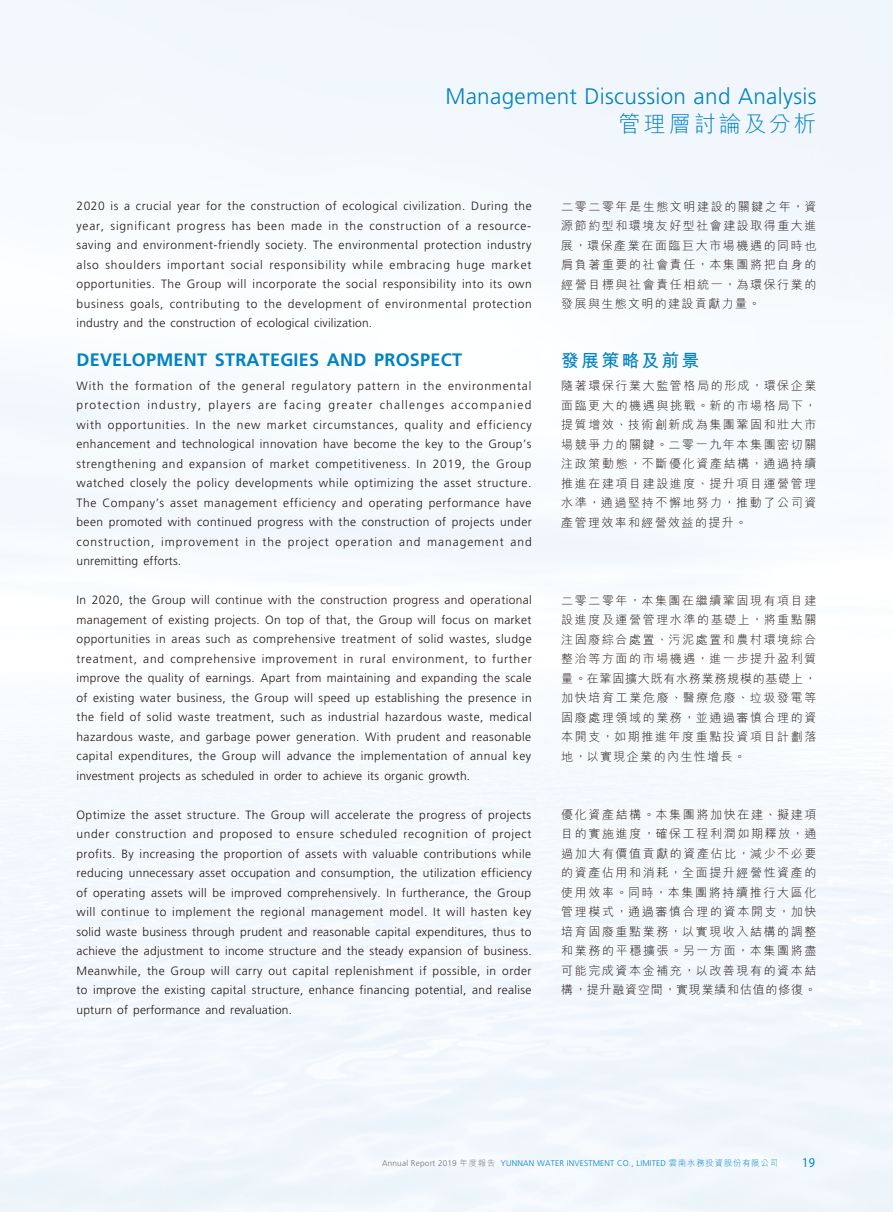
<style>
.page{position:relative;width:893px;height:1212px;background:#fff}
.page>*{position:absolute;margin:0;border:0;box-sizing:border-box;transform-origin:0 0}
.t1{font:300 22.5px "Frutiger";letter-spacing:.015em;color:#0082c3}
.t2{font:300 22.5px "M Hei HK";letter-spacing:.115em;color:#0082c3}
.t3{font:700 18px "Frutiger";letter-spacing:.015em;color:#0082c3}
.t4{font:700 18px "M Hei HK";letter-spacing:.115em;color:#0082c3}
.t5{font:13.5px "Myriad Pro";color:#0082c3;scale:.9 1}
.t6{font:300 12px/19.5px "Frutiger";letter-spacing:.015em;color:#231916;text-align:justify}
.t7{font:300 12px/19.5px "M Hei HK";letter-spacing:.13em;color:#231916;text-align:justify}
.t8{font:300 8.25px "Frutiger";letter-spacing:.025em;color:#0082c3}
.s1{color:#727272}
.s2{font-family:"M Hei HK";color:#727272}
.s3{font-family:"M Hei HK"}
</style>
<div class="page">
<h1 class="t1" style="left:445px;top:84px;width:373px">Management Discussion and Analysis</h1>
<h1 class="t2" style="left:618px;top:108px;width:199px">管理層討論及分析</h1>
<p class="t6" style="left:77px;top:196px;width:457px">2020 is a crucial year for the construction of ecological civilization. During the year, significant progress has been made in the construction of a resource&shy;saving and environment-friendly society. The environmental protection industry also shoulders important social responsibility while embracing huge market opportunities. The Group will incorporate the social responsibility into its own business goals, contributing to the development of environmental protection industry and the construction of ecological civilization.</p>
<h2 class="t3" style="left:77px;top:349px;width:387px">DEVELOPMENT STRATEGIES AND PROSPECT</h2>
<p class="t6" style="left:77px;top:376px;width:457px">With the formation of the general regulatory pattern in the environmental protection industry, players are facing greater challenges accompanied with opportunities. In the new market circumstances, quality and efficiency enhancement and technological innovation have become the key to the Group’s strengthening and expansion of market competitiveness. In 2019, the Group watched closely the policy developments while optimizing the asset structure.<br>The Company’s asset management efficiency and operating performance have been promoted with continued progress with the construction of projects under construction, improvement in the project operation and management and unremitting efforts.</p>
<p class="t6" style="left:77px;top:591px;width:457px">In 2020, the Group will continue with the construction progress and operational management of existing projects. On top of that, the Group will focus on market opportunities in areas such as comprehensive treatment of solid wastes, sludge treatment, and comprehensive improvement in rural environment, to further improve the quality of earnings. Apart from maintaining and expanding the scale of existing water business, the Group will speed up establishing the presence in the field of solid waste treatment, such as industrial hazardous waste, medical hazardous waste, and garbage power generation. With prudent and reasonable capital expenditures, the Group will advance the implementation of annual key investment projects as scheduled in order to achieve its organic growth.</p>
<p class="t6" style="left:77px;top:805px;width:457px">Optimize the asset structure. The Group will accelerate the progress of projects under construction and proposed to ensure scheduled recognition of project profits. By increasing the proportion of assets with valuable contributions while reducing unnecessary asset occupation and consumption, the utilization efficiency of operating assets will be improved comprehensively. In furtherance, the Group will continue to implement the regional management model. It will hasten key solid waste business through prudent and reasonable capital expenditures, thus to achieve the adjustment to income structure and the steady expansion of business.<br>Meanwhile, the Group will carry out capital replenishment if possible, in order to improve the existing capital structure, enhance financing potential, and realise upturn of performance and revaluation.</p>
<p class="t7" style="left:561px;top:196px;width:257px">二零二零年是生態文明建設的關鍵之年，資源節約型和環境友好型社會建設取得重大進展，環保產業在面臨巨大市場機遇的同時也肩負著重要的社會責任，本集團將把自身的經營目標與社會責任相統一，為環保行業的發展與生態文明的建設貢獻力量。</p>
<h2 class="t4" style="left:561px;top:347px;width:140px">發展策略及前景</h2>
<p class="t7" style="left:561px;top:376px;width:257px">隨著環保行業大監管格局的形成，環保企業面臨更大的機遇與挑戰。新的市場格局下，提質增效、技術創新成為集團鞏固和壯大市場競爭力的關鍵。二零一九年本集團密切關注政策動態，不斷優化資產結構，通過持續推進在建項目建設進度、提升項目運營管理水準，通過堅持不懈地努力，推動了公司資產管理效率和經營效益的提升。</p>
<p class="t7" style="left:561px;top:590px;width:257px">二零二零年，本集團在繼續鞏固現有項目建設進度及運營管理水準的基礎上，將重點關注固廢綜合處置、污泥處置和農村環境綜合整治等方面的市場機遇，進一步提升盈利質量。在鞏固擴大既有水務業務規模的基礎上，加快培育工業危廢、醫療危廢、垃圾發電等固廢處理領域的業務，並通過審慎合理的資本開支，如期推進年度重點投資項目計劃落地，以實現企業的內生性增長。</p>
<p class="t7" style="left:561px;top:804px;width:257px">優化資產結構。本集團將加快在建、擬建項目的實施進度，確保工程利潤如期釋放，通過加大有價值貢獻的資產佔比，減少不必要的資產佔用和消耗，全面提升經營性資產的使用效率。同時，本集團將持續推行大區化管理模式，通過審慎合理的資本開支，加快培育固廢重點業務，以實現收入結構的調整和業務的平穩擴張。另一方面，本集團將盡可能完成資本金補充，以改善現有的資本結構，提升融資空間，實現業績和估值的修復。</p>
<p class="t8" style="left:382px;top:1159px;width:398px"><span class="s1">Annual Report 2019</span> <span class="s2">年度報告</span> YUNNAN WATER INVESTMENT CO., LIMITED <span class="s3">雲南水務投資股份有限公司</span></p>
<p class="t5" style="left:802px;top:1155px;width:15px">19</p>
</div>
